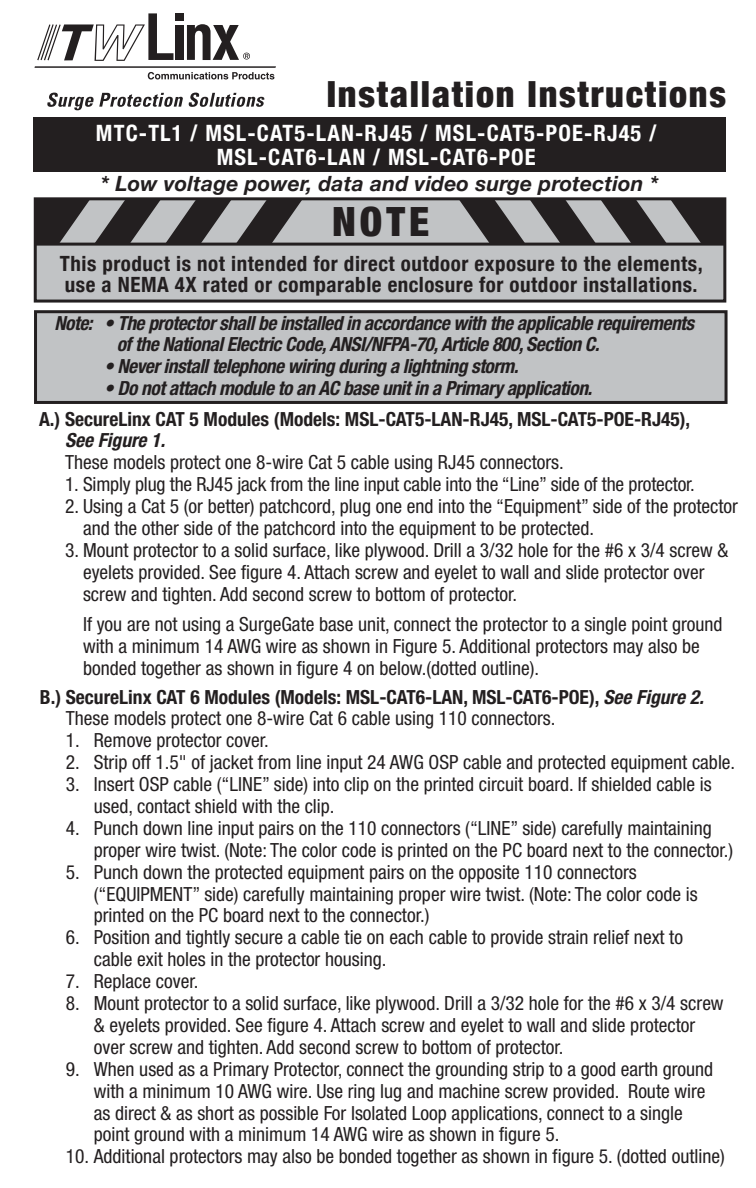
<style>
.page{position:relative;width:756px;height:1188px;background:#fff}
.page>*{position:absolute;margin:0;border:0;box-sizing:border-box;transform-origin:0 0}
.t1{font:900 condensed 40.2px "Helvetica Neue";color:#231f20}
.t2{font:900 condensed 36px "Helvetica Neue";letter-spacing:.05em;color:#231f20}
.t3{font:700 condensed 22.5px/24px "Helvetica Neue";letter-spacing:.05em;color:#fff;text-align:center}
.t4{font:700 condensed 21px/21px "Helvetica Neue";letter-spacing:.025em;color:#231f20}
.t5{font:italic 700 21px "Helvetica Neue";letter-spacing:.01em;color:#231f20}
.t6{font:condensed 19.5px/21.9px "Helvetica Neue";color:#231f20}
.t7{font:italic 700 condensed 19.5px/21.9px "Helvetica Neue";letter-spacing:-.025em;color:#231f20}
.t8{font:700 condensed 19.5px/21.9px "Helvetica Neue";color:#231f20}
.t9{font:italic 700 condensed 19.5px "Helvetica Neue";color:#231f20}
.s1{font-style:italic}
.s2{font-weight:400}
</style>
<div class="page">
<div style="left:33px;top:117px;width:693px;height:54px;background:#231f20"></div>
<div style="left:175px;top:25px;width:8px;height:35px;background:#231f20"></div>
<svg style="left:37px;top:13px;width:137px;height:48px"></svg>
<svg style="left:148px;top:72px;width:126px;height:8px"></svg>
<div style="left:175px;top:13px;width:8px;height:8px;background:#231f20"></div>
<hr style="left:34px;top:66px;width:242px;height:2px;background:#231f20">
<svg style="left:47px;top:93px;width:218px;height:17px"></svg>
<svg style="left:187px;top:24px;width:63px;height:36px"></svg>
<div style="left:35px;top:198px;width:690px;height:103px;background:#c1c3c5"></div>
<svg style="left:38px;top:201px;width:265px;height:42px"></svg>
<svg style="left:458px;top:201px;width:264px;height:42px"></svg>
<div style="left:34px;top:197px;width:692px;height:106px;border:3px solid #231f20"></div>
<hr style="left:35px;top:243px;width:689px;height:3px;background:#231f20">
<div style="left:34px;top:310px;width:694px;height:94px;background:#c1c3c5;border:3px solid #231f20"></div>
<h2 class="t2" style="left:327px;top:72px;width:401px">Installation Instructions</h2>
<p class="t3" style="left:96px;top:121px;width:562px">MTC-TL1 / MSL-CAT5-LAN-RJ45 / MSL-CAT5-POE-RJ45 /<br>MSL-CAT6-LAN / MSL-CAT6-POE</p>
<p class="t5" style="left:101px;top:171px;width:559px">* Low voltage power, data and video surge protection *</p>
<h1 class="t1" style="left:332px;top:197px;width:99px">NOTE</h1>
<p class="t4" style="left:60px;top:252px;width:644px">This product is not intended for direct outdoor exposure to the elements, use a NEMA 4X rated or comparable enclosure for outdoor installations.</p>
<p class="t7" style="left:117px;top:311px;width:579px;text-indent:-62px">Note: • The protector shall be installed in accordance with the applicable requirements of the National Electric Code, ANSI/NFPA-70, Article 800, Section C.</p>
<p class="t7" style="left:104px;top:355px;width:416px">• Never install telephone wiring during a lightning storm.</p>
<p class="t7" style="left:104px;top:377px;width:490px">• Do not attach module to an AC base unit in a Primary application.</p>
<p class="t8" style="left:39px;top:407px;width:653px">A.) SecureLinx CAT 5 Modules (Models: MSL-CAT5-LAN-RJ45, MSL-CAT5-POE-RJ45),</p>
<p class="t9" style="left:65px;top:429px;width:102px">See Figure 1.</p>
<p class="t6" style="left:65px;top:451px;width:500px">These models protect one 8-wire Cat 5 cable using RJ45 connectors.</p>
<p class="t6" style="left:65px;top:473px;width:631px">1. Simply plug the RJ45 jack from the line input cable into the “Line” side of the protector.</p>
<p class="t6" style="left:83px;top:495px;width:656px;text-indent:-18px">2. Using a Cat 5 (or better) patchcord, plug one end into the “Equipment” side of the protector and the other side of the patchcord into the equipment to be protected.</p>
<p class="t6" style="left:83px;top:539px;width:647px;text-indent:-18px">3. Mount protector to a solid surface, like plywood. Drill a 3/32 hole for the #6 x 3/4 screw &amp; eyelets provided. See figure 4. Attach screw and eyelet to wall and slide protector over screw and tighten. Add second screw to bottom of protector.</p>
<p class="t6" style="left:83px;top:613px;width:641px">If you are not using a SurgeGate base unit, connect the protector to a single point ground with a minimum 14 AWG wire as shown in Figure 5. Additional protectors may also be bonded together as shown in figure 4 on below.(dotted outline).</p>
<p class="t8" style="left:66px;top:685px;width:639px;text-indent:-26px">B.) SecureLinx CAT 6 Modules (Models: MSL-CAT6-LAN, MSL-CAT6-POE), <span class="s1">See Figure 2.<br></span><span class="s2">These models protect one 8-wire Cat 6 cable using 110 connectors.</span></p>
<p class="t6" style="left:66px;top:729px;width:204px">1. Remove protector cover.</p>
<p class="t6" style="left:66px;top:751px;width:671px">2. Strip off 1.5" of jacket from line input 24 AWG OSP cable and protected equipment cable.</p>
<p class="t6" style="left:94px;top:773px;width:619px;text-indent:-28px">3. Insert OSP cable (“LINE” side) into clip on the printed circuit board. If shielded cable is used, contact shield with the clip.</p>
<p class="t6" style="left:94px;top:817px;width:641px;text-indent:-28px">4. Punch down line input pairs on the 110 connectors (“LINE” side) carefully maintaining proper wire twist. (Note: The color code is printed on the PC board next to the connector.)</p>
<p class="t6" style="left:94px;top:861px;width:605px;text-indent:-28px">5. Punch down the protected equipment pairs on the opposite 110 connectors (“EQUIPMENT” side) carefully maintaining proper wire twist. (Note: The color code is printed on the PC board next to the connector.)</p>
<p class="t6" style="left:94px;top:926px;width:591px;text-indent:-28px">6. Position and tightly secure a cable tie on each cable to provide strain relief next to cable exit holes in the protector housing.</p>
<p class="t6" style="left:66px;top:970px;width:134px">7. Replace cover.</p>
<p class="t6" style="left:94px;top:992px;width:631px;text-indent:-28px">8. Mount protector to a solid surface, like plywood. Drill a 3/32 hole for the #6 x 3/4 screw &amp; eyelets provided. See figure 4. Attach screw and eyelet to wall and slide protector over screw and tighten. Add second screw to bottom of protector.</p>
<p class="t6" style="left:94px;top:1058px;width:621px;text-indent:-28px">9. When used as a Primary Protector, connect the grounding strip to a good earth ground with a minimum 10 AWG wire. Use ring lug and machine screw provided. Route wire as direct &amp; as short as possible For Isolated Loop applications, connect to a single point ground with a minimum 14 AWG wire as shown in figure 5.</p>
<p class="t6" style="left:66px;top:1145px;width:660px">10. Additional protectors may also be bonded together as shown in figure 5. (dotted outline)</p>
</div>
